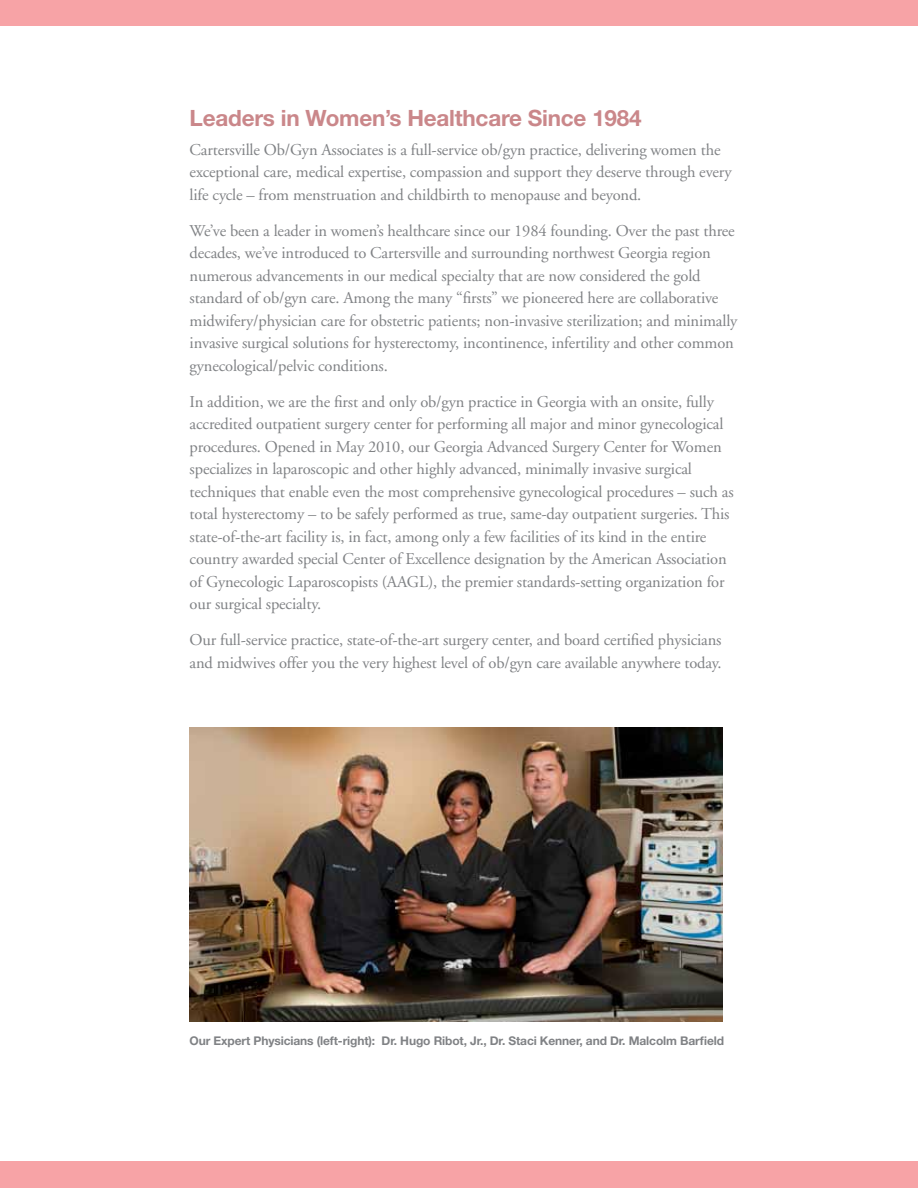
<style>
.page{position:relative;width:918px;height:1188px;background:#fff}
.page>*{position:absolute;margin:0;border:0;box-sizing:border-box;transform-origin:0 0}
.t1{font:700 22.5px "Helvetica Neue";letter-spacing:-.01em;color:#ca878a}
.t2{font:16.5px/22.5px "Adobe Garamond";letter-spacing:-.01em;color:#808285}
.t3{font:700 12px "Helvetica Neue";letter-spacing:-.01em;color:#808285}
</style>
<div class="page">
<div style="left:0;top:0;width:918px;height:26px;background:#f7a3a6"></div>
<div style="left:0;top:1162px;width:918px;height:26px;background:#f7a3a6"></div>
<img style="left:190px;top:728px;width:533px;height:294px">
<h1 class="t1" style="left:190px;top:104px;width:454px">Leaders in Women’s Healthcare Since 1984</h1>
<p class="t2" style="left:190px;top:139px;width:544px">Cartersville Ob/Gyn Associates is a full-service ob/gyn practice, delivering women the exceptional care, medical expertise, compassion and support they deserve through every life cycle – from menstruation and childbirth to menopause and beyond.</p>
<p class="t2" style="left:190px;top:220px;width:549px">We’ve been a leader in women’s healthcare since our 1984 founding. Over the past three decades, we’ve introduced to Cartersville and surrounding northwest Georgia region numerous advancements in our medical specialty that are now considered the gold standard of ob/gyn care. Among the many “firsts” we pioneered here are collaborative midwifery/physician care for obstetric patients; non-invasive sterilization; and minimally invasive surgical solutions for hysterectomy, incontinence, infertility and other common gynecological/pelvic conditions.</p>
<p class="t2" style="left:190px;top:391px;width:546px">In addition, we are the first and only ob/gyn practice in Georgia with an onsite, fully accredited outpatient surgery center for performing all major and minor gynecological procedures. Opened in May 2010, our Georgia Advanced Surgery Center for Women specializes in laparoscopic and other highly advanced, minimally invasive surgical techniques that enable even the most comprehensive gynecological procedures – such as total hysterectomy – to be safely performed as true, same-day outpatient surgeries. This state-of-the-art facility is, in fact, among only a few facilities of its kind in the entire country awarded special Center of Excellence designation by the American Association of Gynecologic Laparoscopists (AAGL), the premier standards-setting organization for our surgical specialty.</p>
<p class="t2" style="left:190px;top:629px;width:534px">Our full-service practice, state-of-the-art surgery center, and board certified physicians and midwives offer you the very highest level of ob/gyn care available anywhere today.</p>
<p class="t3" style="left:190px;top:1034px;width:536px">Our Expert Physicians (left-right): Dr. Hugo Ribot, Jr., Dr. Staci Kenner, and Dr. Malcolm Barfield</p>
</div>
